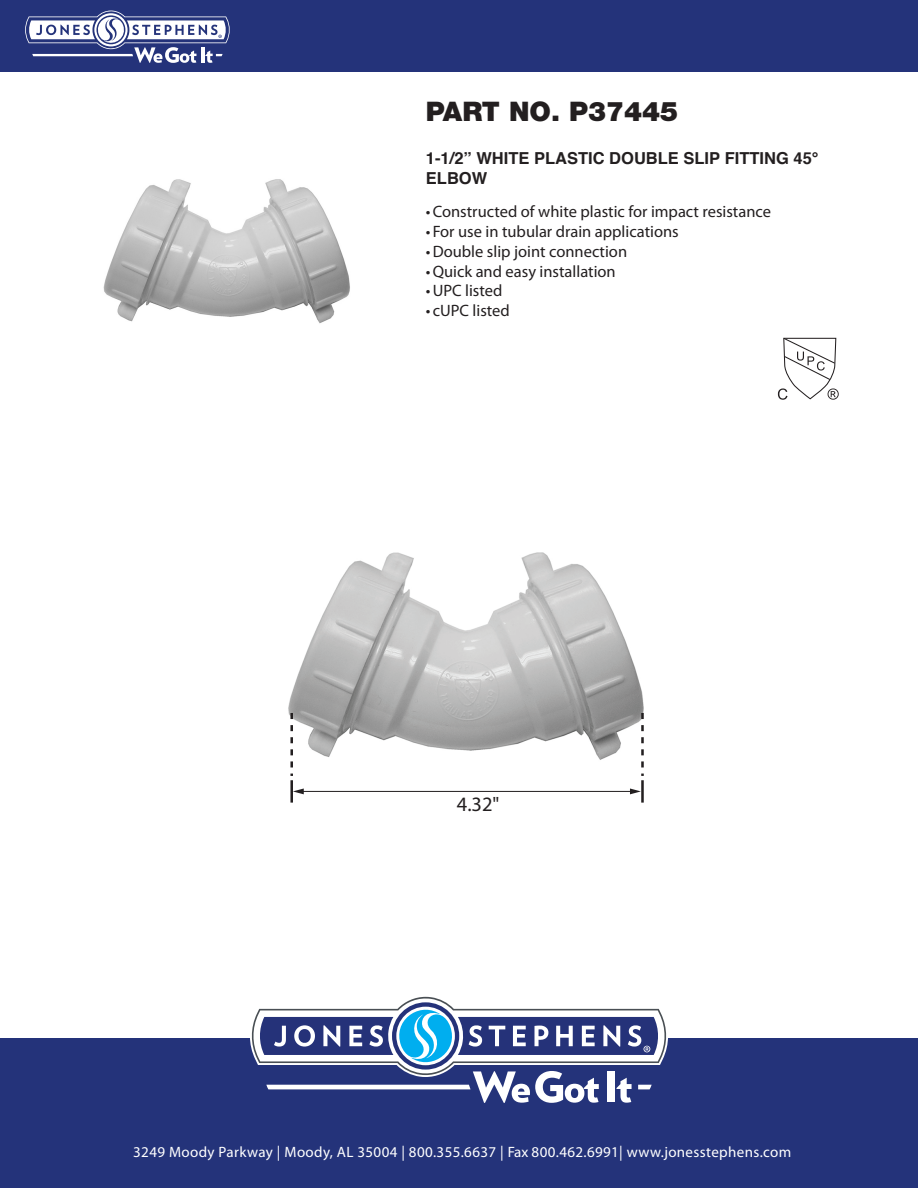
<style>
.page{position:relative;width:918px;height:1188px;background:#fff}
.page>*{position:absolute;margin:0;border:0;box-sizing:border-box;transform-origin:0 0}
.t1{font:900 27px "Helvetica Neue LT Std";color:#231f20}
.t2{font:20.55px "Myriad Pro";color:#231f20}
.t3{font:16.5px "Myriad Pro";color:#231f20}
.t4{font:700 16.5px/19.8px "Helvetica";color:#231f20}
.t5{font:15px "Myriad Pro";letter-spacing:.025em;color:#fff}
</style>
<div class="page">
<div style="left:0;top:1039px;width:918px;height:149px;background:#24337a"></div>
<div style="left:0;top:0;width:918px;height:72px;background:#24337a"></div>
<svg style="left:25px;top:11px;width:205px;height:52px"></svg>
<svg style="left:250px;top:996px;width:418px;height:107px"></svg>
<img style="left:103px;top:179px;width:247px;height:145px">
<img style="left:288px;top:552px;width:356px;height:243px">
<svg style="left:641px;top:713px;width:3px;height:63px"></svg>
<hr style="left:641px;top:780px;width:3px;height:23px;background:#231f20">
<svg style="left:290px;top:713px;width:3px;height:63px"></svg>
<hr style="left:290px;top:780px;width:3px;height:23px;background:#231f20">
<hr style="left:302px;top:791px;width:330px;height:1px;background:#231f20">
<svg style="left:293px;top:788px;width:11px;height:6px"></svg>
<svg style="left:630px;top:788px;width:11px;height:6px"></svg>
<svg style="left:778px;top:337px;width:61px;height:63px"></svg>
<h1 class="t1" style="left:426px;top:95px;width:254px">PART NO. P37445</h1>
<p class="t4" style="left:426px;top:148px;width:394px">1-1/2” WHITE PLASTIC DOUBLE SLIP FITTING 45°<br>ELBOW</p>
<p class="t3" style="left:426px;top:201px;width:347px">•Constructed of white plastic for impact resistance</p>
<p class="t3" style="left:426px;top:221px;width:254px">• For use in tubular drain applications</p>
<p class="t3" style="left:426px;top:241px;width:203px">•Double slip joint connection</p>
<p class="t3" style="left:426px;top:261px;width:191px">•Quick and easy installation</p>
<p class="t3" style="left:426px;top:281px;width:78px">•UPC listed</p>
<p class="t3" style="left:426px;top:300px;width:85px">• cUPC listed</p>
<p class="t2" style="left:457px;top:791px;width:44px">4.32"</p>
<p class="t5" style="left:133px;top:1142px;width:660px">3249 Moody Parkway | Moody, AL 35004 | 800.355.6637 | Fax 800.462.6991| www.jonesstephens.com</p>
</div>
